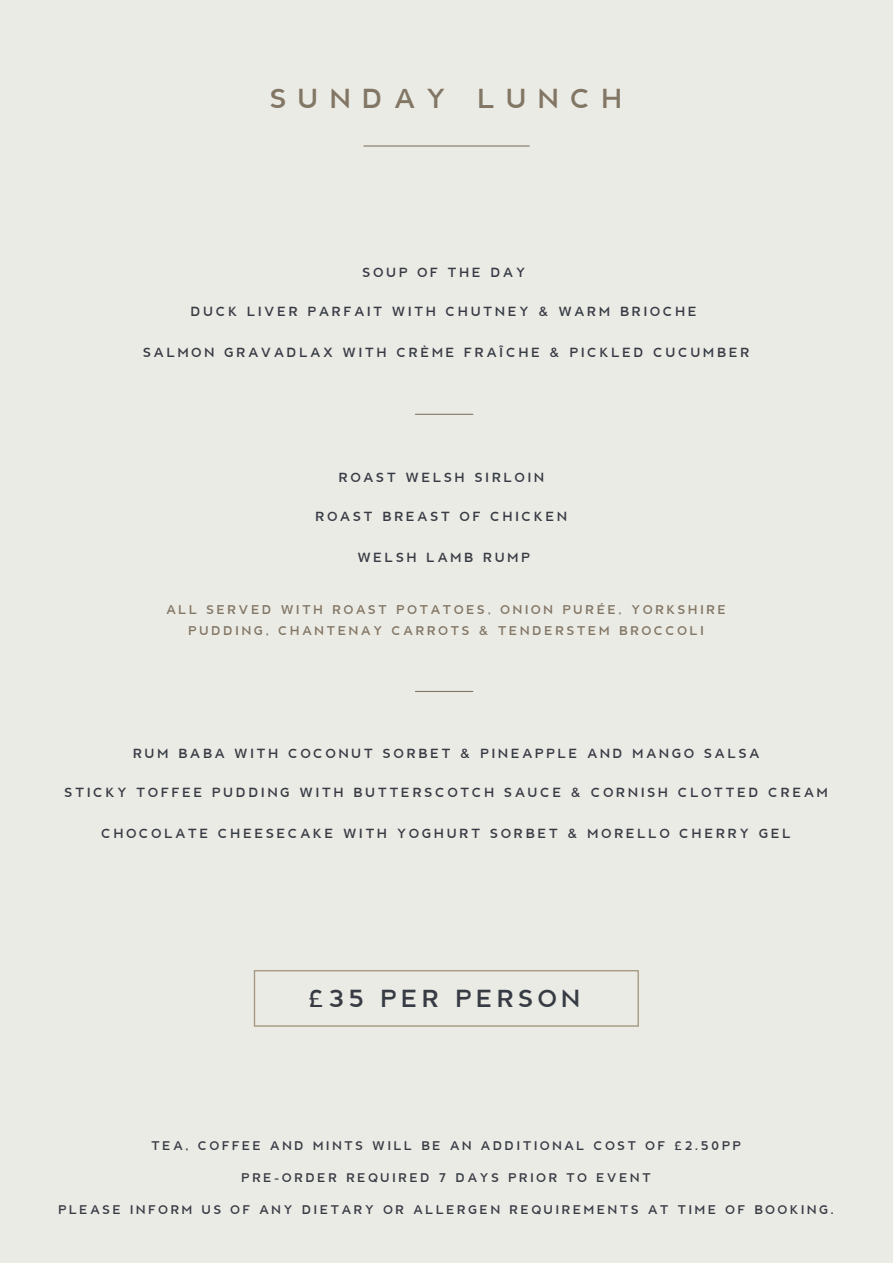
<style>
.page{position:relative;width:893px;height:1264px;background:#fff}
.page>*{position:absolute;margin:0;border:0;box-sizing:border-box;transform-origin:0 0}
.t1{font:26.25px "Berlin";letter-spacing:.43em;color:#827665}
.t2{font:23.55px "Berlin";letter-spacing:.185em;color:#373b44}
.t3{font:12.6px "Berlin";letter-spacing:.215em;color:#373b44}
.t4{font:12.15px/21.1px "Berlin";letter-spacing:.215em;color:#827665;text-align:center}
.t5{font:12px "Berlin";letter-spacing:.215em;color:#373b44}
</style>
<div class="page">
<div style="left:0;top:0;width:892px;height:1262px;background:#ebebe5"></div>
<hr style="left:364px;top:145px;width:165px;height:2px;background:#827665">
<hr style="left:415px;top:414px;width:58px;height:1px;background:#827665">
<hr style="left:415px;top:691px;width:58px;height:1px;background:#827665">
<svg style="left:254px;top:970px;width:384px;height:56px"></svg>
<p class="t1" style="left:270px;top:82px;width:354px">SUNDAY LUNCH</p>
<p class="t3" style="left:362px;top:264px;width:164px">SOUP OF THE DAY</p>
<p class="t3" style="left:191px;top:303px;width:507px">DUCK LIVER PARFAIT WITH CHUTNEY &amp; WARM BRIOCHE</p>
<p class="t3" style="left:143px;top:344px;width:607px">SALMON GRAVADLAX WITH CRÈME FRAÎCHE &amp; PICKLED CUCUMBER</p>
<p class="t3" style="left:339px;top:469px;width:207px">ROAST WELSH SIRLOIN</p>
<p class="t3" style="left:315px;top:508px;width:253px">ROAST BREAST OF CHICKEN</p>
<p class="t3" style="left:357px;top:549px;width:174px">WELSH LAMB RUMP</p>
<p class="t4" style="left:166px;top:599px;width:561px">ALL SERVED WITH ROAST POTATOES, ONION PURÉE, YORKSHIRE<br>PUDDING, CHANTENAY CARROTS &amp; TENDERSTEM BROCCOLI</p>
<p class="t3" style="left:133px;top:745px;width:628px">RUM BABA WITH COCONUT SORBET &amp; PINEAPPLE AND MANGO SALSA</p>
<p class="t3" style="left:65px;top:784px;width:764px">STICKY TOFFEE PUDDING WITH BUTTERSCOTCH SAUCE &amp; CORNISH CLOTTED CREAM</p>
<p class="t3" style="left:101px;top:825px;width:691px">CHOCOLATE CHEESECAKE WITH YOGHURT SORBET &amp; MORELLO CHERRY GEL</p>
<p class="t2" style="left:308px;top:983px;width:273px">£35 PER PERSON</p>
<p class="t5" style="left:152px;top:1138px;width:591px">TEA, COFFEE AND MINTS WILL BE AN ADDITIONAL COST OF £2.50PP</p>
<p class="t5" style="left:241px;top:1170px;width:411px">PRE-ORDER REQUIRED 7 DAYS PRIOR TO EVENT</p>
<p class="t5" style="left:58px;top:1202px;width:777px">PLEASE INFORM US OF ANY DIETARY OR ALLERGEN REQUIREMENTS AT TIME OF BOOKING.</p>
</div>
